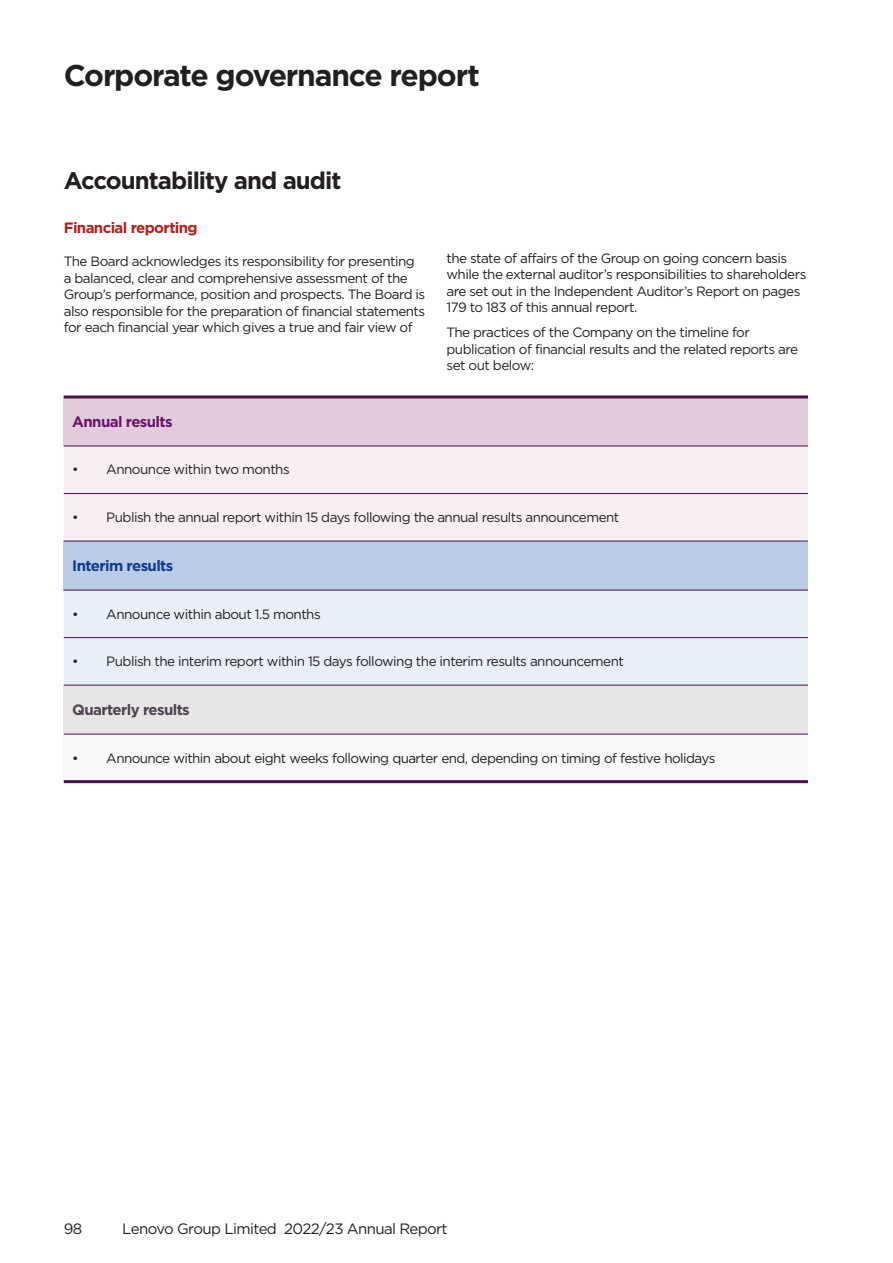
<style>
.page{position:relative;width:893px;height:1263px;background:#fff}
.page>*{position:absolute;margin:0;border:0;box-sizing:border-box;transform-origin:0 0}
.t1{font:700 30px "Gotham";letter-spacing:-.04em;color:#221f1f}
.t2{font:700 24px "Gotham";letter-spacing:-.04em;color:#231f20}
.t3{font:15px "Gotham";letter-spacing:-.04em;color:#231f20}
.t4{font:700 15px "Gotham";letter-spacing:-.04em;color:#b51e1b}
.t5{font:700 15px "Gotham";letter-spacing:-.04em;color:#4e434e}
.t6{font:700 15px "Gotham";letter-spacing:-.04em;color:#113c8a}
.t7{font:700 15px "Gotham";letter-spacing:-.04em;color:#691668}
.t8{font:13.5px/16.5px "Gotham";letter-spacing:-.04em;color:#231f20}
</style>
<div class="page">
<div style="left:64px;top:397px;width:744px;height:49px;background:#e1cbdc"></div>
<div style="left:64px;top:447px;width:744px;height:94px;background:#f6eef3"></div>
<div style="left:64px;top:541px;width:744px;height:49px;background:#bacce8"></div>
<div style="left:64px;top:591px;width:744px;height:94px;background:#e9eff8"></div>
<div style="left:64px;top:685px;width:744px;height:49px;background:#e8e5e7"></div>
<div style="left:64px;top:734px;width:744px;height:48px;background:#f8f7f7"></div>
<hr style="left:64px;top:395px;width:744px;height:3px;background:#480e4b">
<hr style="left:64px;top:780px;width:744px;height:3px;background:#480e4b">
<hr style="left:64px;top:446px;width:744px;height:1px;background:#480e4b">
<hr style="left:64px;top:493px;width:744px;height:1px;background:#480e4b">
<hr style="left:64px;top:734px;width:744px;height:1px;background:#480e4b">
<hr style="left:64px;top:541px;width:744px;height:1px;background:#480e4b">
<hr style="left:64px;top:590px;width:744px;height:1px;background:#480e4b">
<hr style="left:64px;top:637px;width:744px;height:1px;background:#480e4b">
<hr style="left:64px;top:685px;width:744px;height:1px;background:#480e4b">
<h1 class="t1" style="left:64px;top:55px;width:418px">Corporate governance report</h1>
<h2 class="t2" style="left:64px;top:165px;width:279px">Accountability and audit</h2>
<p class="t4" style="left:64px;top:218px;width:135px">Financial reporting</p>
<p class="t8" style="left:64px;top:253px;width:363px">The Board acknowledges its responsibility for presenting a balanced, clear and comprehensive assessment of the Group’s performance, position and prospects. The Board is also responsible for the preparation of financial statements for each financial year which gives a true and fair view of</p>
<p class="t8" style="left:446px;top:249px;width:361px">the state of affairs of the Group on going concern basis while the external auditor’s responsibilities to shareholders are set out in the Independent Auditor’s Report on pages 179 to 183 of this annual report.</p>
<p class="t8" style="left:446px;top:324px;width:353px">The practices of the Company on the timeline for publication of financial results and the related reports are set out below:</p>
<p class="t7" style="left:72px;top:411px;width:102px">Annual results</p>
<p class="t8" style="left:72px;top:461px;width:219px">• Announce within two months</p>
<p class="t8" style="left:72px;top:509px;width:549px">• Publish the annual report within 15 days following the annual results announcement</p>
<p class="t6" style="left:72px;top:555px;width:103px">Interim results</p>
<p class="t8" style="left:72px;top:605px;width:250px">• Announce within about 1.5 months</p>
<p class="t8" style="left:72px;top:653px;width:553px">• Publish the interim report within 15 days following the interim results announcement</p>
<p class="t5" style="left:72px;top:700px;width:119px">Quarterly results</p>
<p class="t8" style="left:72px;top:749px;width:645px">• Announce within about eight weeks following quarter end, depending on timing of festive holidays</p>
<p class="t3" style="left:64px;top:1219px;width:20px">98</p>
<p class="t3" style="left:122px;top:1219px;width:327px">Lenovo Group Limited 2022/23 Annual Report</p>
</div>
